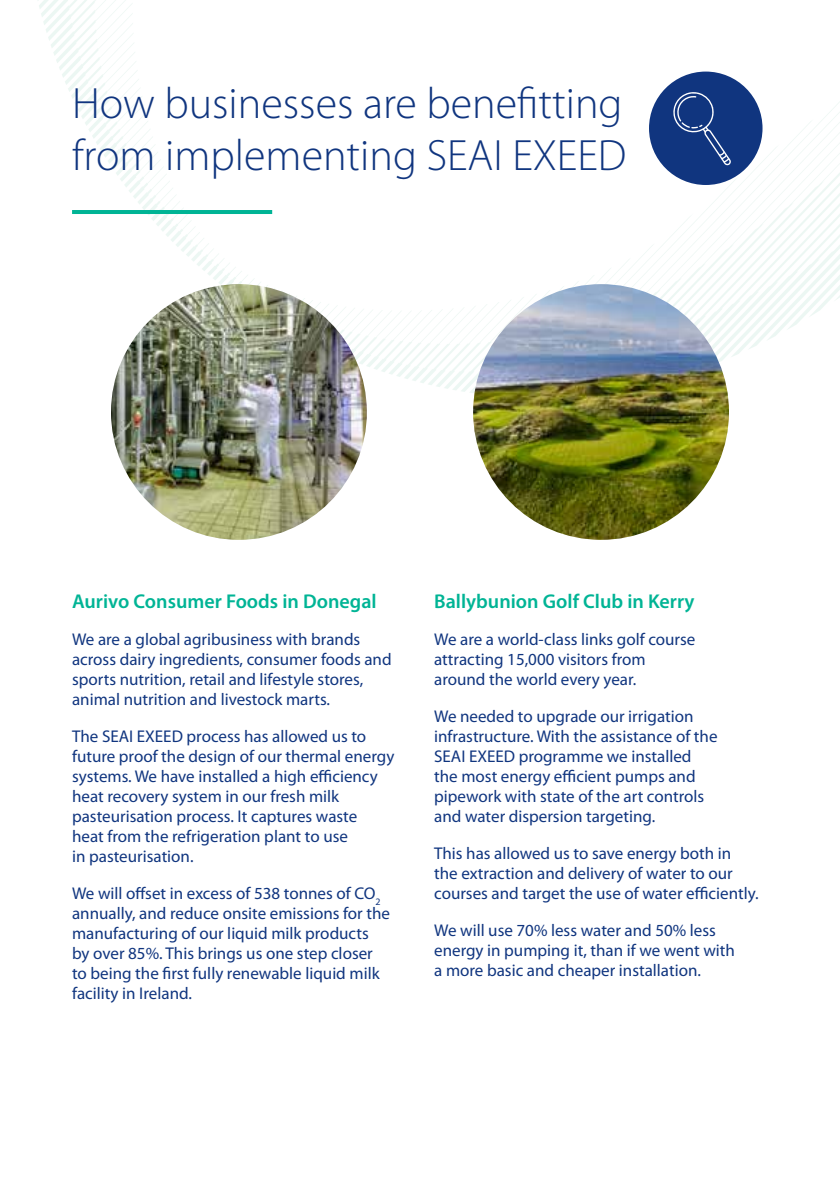
<style>
.page{position:relative;width:840px;height:1191px;background:#fff}
.page>*{position:absolute;margin:0;border:0;box-sizing:border-box;transform-origin:0 0}
.t1{font:300 44px/52px "Myriad Pro";color:#10357f}
.t2{font:600 20px "Myriad Pro";color:#00b495}
.t3{font:17px/20px "Myriad Pro";color:#10357f}
</style>
<div class="page">
<svg style="left:39px;top:0;width:800px;height:398px"></svg>
<hr style="left:72px;top:210px;width:200px;height:4px;background:#00b495">
<img style="left:473px;top:284px;width:255px;height:256px;border-radius:128px">
<img style="left:111px;top:284px;width:255px;height:256px;border-radius:128px">
<div style="left:648px;top:72px;width:114px;height:113px;background:#10357f;border-radius:50%"></div>
<svg style="left:673px;top:92px;width:58px;height:74px"></svg>
<h1 class="t1" style="left:72px;top:77px;width:555px">How businesses are benefitting from implementing SEAI EXEED</h1>
<p class="t2" style="left:72px;top:588px;width:306px">Aurivo Consumer Foods in Donegal</p>
<p class="t3" style="left:72px;top:629px;width:321px">We are a global agribusiness with brands across dairy ingredients, consumer foods and sports nutrition, retail and lifestyle stores, animal nutrition and livestock marts.</p>
<p class="t3" style="left:72px;top:726px;width:323px">The SEAI EXEED process has allowed us to future proof the design of our thermal energy systems. We have installed a high efficiency heat recovery system in our fresh milk pasteurisation process. It captures waste<br>heat from the refrigeration plant to use<br>in pasteurisation.</p>
<p class="t3" style="left:72px;top:883px;width:319px">We will offset in excess of 538 tonnes of CO<sub>2 </sub>annually, and reduce onsite emissions for the manufacturing of our liquid milk products by over 85%. This brings us one step closer to being the first fully renewable liquid milk facility in Ireland.</p>
<p class="t2" style="left:434px;top:588px;width:262px">Ballybunion Golf Club in Kerry</p>
<p class="t3" style="left:434px;top:629px;width:262px">We are a world-class links golf course attracting 15,000 visitors from around the world every year.</p>
<p class="t3" style="left:434px;top:706px;width:285px">We needed to upgrade our irrigation infrastructure. With the assistance of the SEAI EXEED programme we installed the most energy efficient pumps and pipework with state of the art controls and water dispersion targeting.</p>
<p class="t3" style="left:434px;top:843px;width:326px">This has allowed us to save energy both in the extraction and delivery of water to our courses and target the use of water efficiently.</p>
<p class="t3" style="left:434px;top:920px;width:302px">We will use 70% less water and 50% less energy in pumping it, than if we went with a more basic and cheaper installation.</p>
</div>
